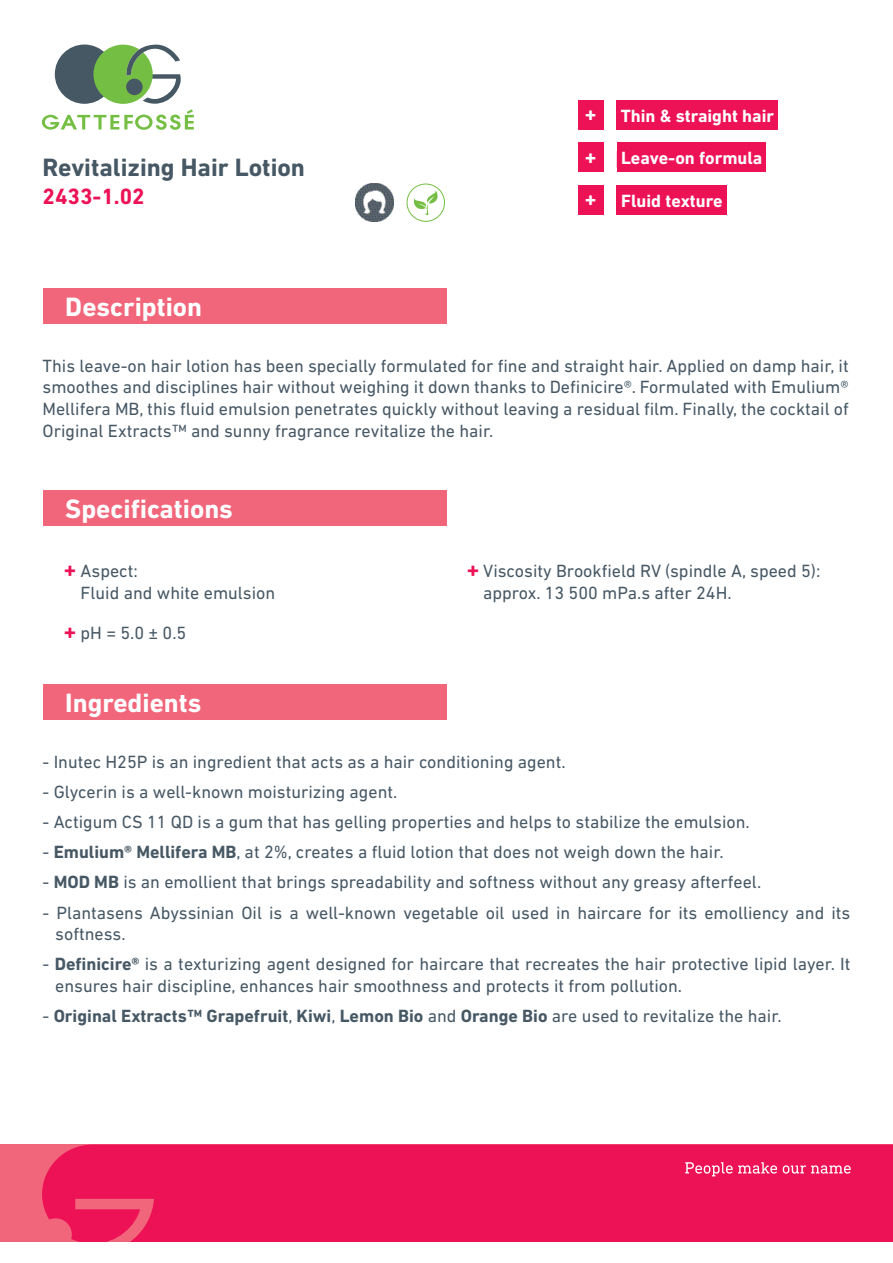
<style>
.page{position:relative;width:893px;height:1263px;background:#fff}
.page>*{position:absolute;margin:0;border:0;box-sizing:border-box;transform-origin:0 0}
.bloc_rouge_avec_text{font:700 27px "DIN Next LT Pro";color:#fff}
.titre_formule{font:700 25.5px "DIN Next LT Pro";color:#475865}
.titre_formule-2{font:700 22.5px "DIN Next LT Pro";color:#ed1156}
.claims{font:700 21px "DIN Next LT Pro";color:#fff}
.texte_ingredients{font:18px/21.6px "DIN Next LT Pro";color:#475865}
.texte_description{font:18px/21.6px "DIN Next LT Pro";color:#475865;text-align:justify}
.texte_specifications{font:18px/21.6px "DIN Next LT Pro";color:#475865}
.texte_ingredients-2{font:700 18px "DIN Next LT Pro";color:#475865}
.claims-2{font:700 18px "DIN Next LT Pro";color:#fff}
.s1{font-weight:700;font-size:22.5px;color:#ed1156}
.s2{font-weight:700}
.s3{font-weight:400}
</style>
<div class="page">
<svg style="left:3px;top:1144px;width:890px;height:98px;background:#ed1758"></svg>
<svg style="left:685px;top:1162px;width:166px;height:14px;background:#f1487d"></svg>
<svg style="left:43px;top:45px;width:151px;height:85px"></svg>
<div style="left:43px;top:685px;width:403px;height:35px;background:#f1667b"></div>
<div style="left:43px;top:490px;width:403px;height:35px;background:#f1667b"></div>
<div style="left:43px;top:288px;width:403px;height:35px;background:#f1667b"></div>
<div style="left:617px;top:100px;width:161px;height:30px;background:#ed1156"></div>
<div style="left:578px;top:100px;width:26px;height:30px;background:#ed1156"></div>
<div style="left:617px;top:142px;width:148px;height:30px;background:#ed1156"></div>
<div style="left:578px;top:142px;width:26px;height:30px;background:#ed1156"></div>
<div style="left:617px;top:185px;width:110px;height:30px;background:#ed1156"></div>
<div style="left:578px;top:185px;width:26px;height:30px;background:#ed1156"></div>
<img style="left:355px;top:184px;width:38px;height:38px">
<svg style="left:407px;top:184px;width:37px;height:37px"></svg>
<div style="left:407px;top:184px;width:38px;height:38px;border:1px solid #74bf43;border-radius:50%"></div>
<svg style="left:412px;top:190px;width:27px;height:25px"></svg>
<p class="titre_formule" style="left:43px;top:153px;width:264px">Revitalizing Hair Lotion</p>
<p class="titre_formule-2" style="left:43px;top:183px;width:104px">2433-1.02</p>
<p class="claims" style="left:585px;top:102px;width:13px">+</p>
<p class="claims-2" style="left:621px;top:105px;width:155px">Thin &amp; straight hair</p>
<p class="claims" style="left:585px;top:144px;width:13px">+</p>
<p class="claims-2" style="left:621px;top:147px;width:143px">Leave-on formula</p>
<p class="claims" style="left:585px;top:187px;width:13px">+</p>
<p class="claims-2" style="left:621px;top:190px;width:103px">Fluid texture</p>
<p class="bloc_rouge_avec_text" style="left:65px;top:291px;width:138px">Description</p>
<p class="texte_description" style="left:43px;top:355px;width:808px">This leave-on hair lotion has been specially formulated for fine and straight hair. Applied on damp hair, it smoothes and disciplines hair without weighing it down thanks to Definicire®. Formulated with Emulium® Mellifera MB, this fluid emulsion penetrates quickly without leaving a residual film. Finally, the cocktail of Original Extracts™ and sunny fragrance revitalize the hair.</p>
<p class="bloc_rouge_avec_text" style="left:65px;top:493px;width:169px">Specifications</p>
<p class="texte_specifications" style="left:81px;top:560px;width:196px;text-indent:-17px"><span class="s1">+</span> Aspect:<br>Fluid and white emulsion</p>
<p class="texte_specifications" style="left:64px;top:621px;width:124px"><span class="s1">+</span> pH = 5.0 ± 0.5</p>
<p class="texte_specifications" style="left:483px;top:560px;width:339px;text-indent:-16px"><span class="s1">+</span> Viscosity Brookfield RV (spindle A, speed 5): approx. 13 500 mPa.s after 24H.</p>
<p class="bloc_rouge_avec_text" style="left:65px;top:687px;width:138px">Ingredients</p>
<p class="texte_ingredients" style="left:43px;top:751px;width:525px">- Inutec H25P is an ingredient that acts as a hair conditioning agent.</p>
<p class="texte_ingredients" style="left:43px;top:781px;width:356px">- Glycerin is a well-known moisturizing agent.</p>
<p class="texte_ingredients" style="left:43px;top:811px;width:709px">- Actigum CS 11 QD is a gum that has gelling properties and helps to stabilize the emulsion.</p>
<p class="texte_ingredients" style="left:43px;top:841px;width:683px">- <span class="s2">Emulium® Mellifera MB</span>, at 2%, creates a fluid lotion that does not weigh down the hair.</p>
<p class="texte_ingredients" style="left:43px;top:871px;width:720px">- <span class="s2">MOD MB</span> is an emollient that brings spreadability and softness without any greasy afterfeel.</p>
<p class="texte_ingredients" style="left:55px;top:901px;width:797px;text-indent:-13px">- Plantasens Abyssinian Oil is a well-known vegetable oil used in haircare for its emolliency and its softness.</p>
<p class="texte_ingredients" style="left:55px;top:953px;width:797px;text-indent:-13px">- <span class="s2">Definicire®</span> is a texturizing agent designed for haircare that recreates the hair protective lipid layer. It ensures hair discipline, enhances hair smoothness and protects it from pollution.</p>
<p class="texte_ingredients-2" style="left:43px;top:1005px;width:741px"><span class="s3">-</span> Original Extracts™ Grapefruit<span class="s3">,</span> Kiwi<span class="s3">,</span> Lemon Bio <span class="s3">and</span> Orange Bio <span class="s3">are used to revitalize the hair.</span></p>
</div>
